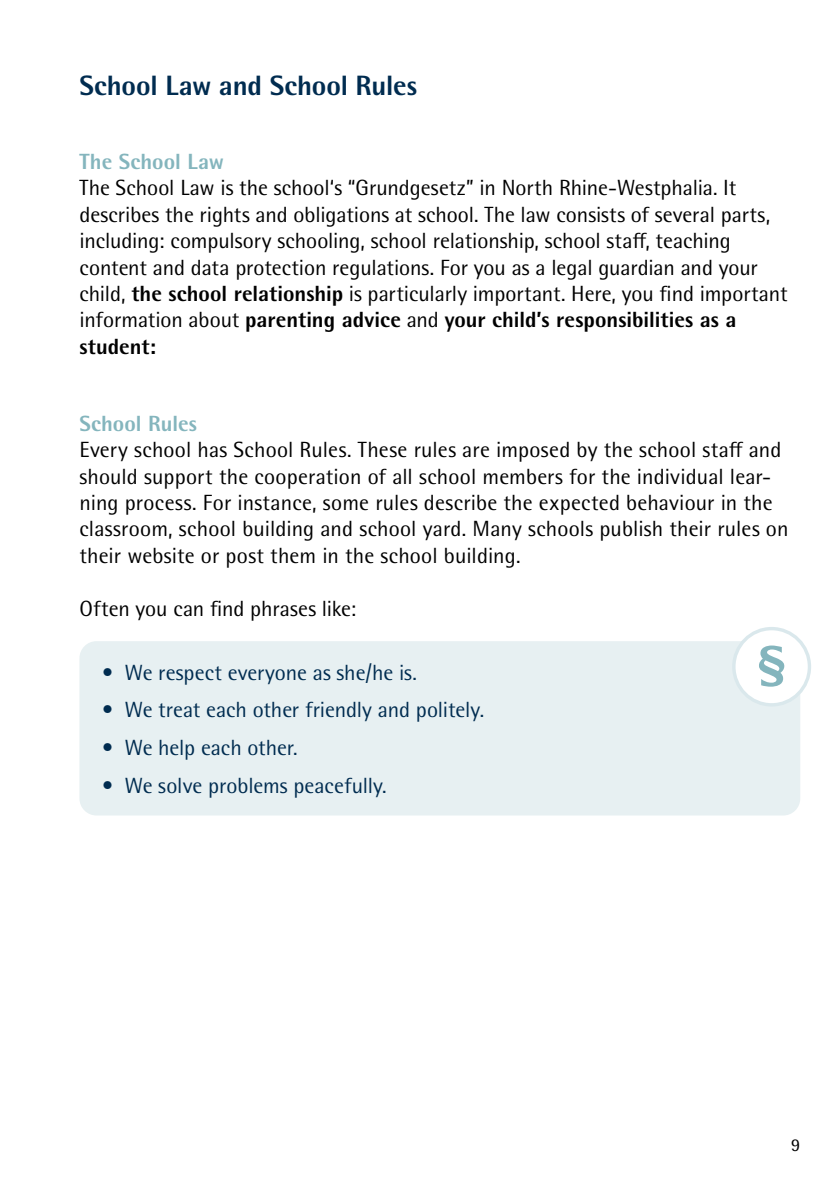
<style>
.page{position:relative;width:840px;height:1191px;background:#fff}
.page>*{position:absolute;margin:0;border:0;box-sizing:border-box;transform-origin:0 0}
.t1{font:800 57.8px "Rotis Semi Sans";color:#84b5bd}
.t2{font:800 28px "Rotis Semi Sans";letter-spacing:-.005em;color:#002c50}
.t3{font:22px/26.4px "Rotis Semi Sans";color:#000}
.t4{font:22px "Rotis Semi Sans";letter-spacing:-.005em;color:#002c50}
.t5{font:800 22px "Rotis Semi Sans";color:#84b5bd}
.t6{font:18px "Rotis Semi Sans";color:#000}
.s1{font-weight:800}
</style>
<div class="page">
<div style="left:79px;top:641px;width:720px;height:174px;background:#e7f0f2;border-radius:17px"></div>
<div style="left:733px;top:628px;width:76px;height:77px;background:#fff;border-radius:50%"></div>
<div style="left:731px;top:627px;width:79px;height:79px;border:3px solid #dae8ec;border-radius:50%"></div>
<p class="t2" style="left:79px;top:68px;width:339px">School Law and School Rules</p>
<p class="t5" style="left:79px;top:147px;width:146px">The School Law</p>
<p class="t3" style="left:79px;top:175px;width:709px">The School Law is the school‘s “Grundgesetz” in North Rhine-Westphalia. It describes the rights and obligations at school. The law consists of several parts, including: compulsory schooling, school relationship, school staff, teaching content and data protection regulations. For you as a legal guardian and your child, <span class="s1">the school relationship</span> is particularly important. Here, you find important information about <span class="s1">parenting advice</span> and <span class="s1">your child’s responsibilities as a student:</span></p>
<p class="t5" style="left:79px;top:409px;width:119px">School Rules</p>
<p class="t3" style="left:79px;top:436px;width:710px">Every school has School Rules. These rules are imposed by the school staff and should support the cooperation of all school members for the individual lear&shy;ning process. For instance, some rules describe the expected behaviour in the classroom, school building and school yard. Many schools publish their rules on their website or post them in the school building.</p>
<p class="t3" style="left:79px;top:595px;width:278px">Often you can find phrases like:</p>
<p class="t4" style="left:102px;top:659px;width:316px">• We respect everyone as she/he is.</p>
<p class="t4" style="left:102px;top:697px;width:383px">• We treat each other friendly and politely.</p>
<p class="t4" style="left:102px;top:735px;width:197px">• We help each other.</p>
<p class="t4" style="left:102px;top:772px;width:286px">• We solve problems peacefully.</p>
<h1 class="t1" style="left:756px;top:629px;width:30px">§</h1>
<p class="t6" style="left:790px;top:1134px;width:11px">9</p>
</div>
